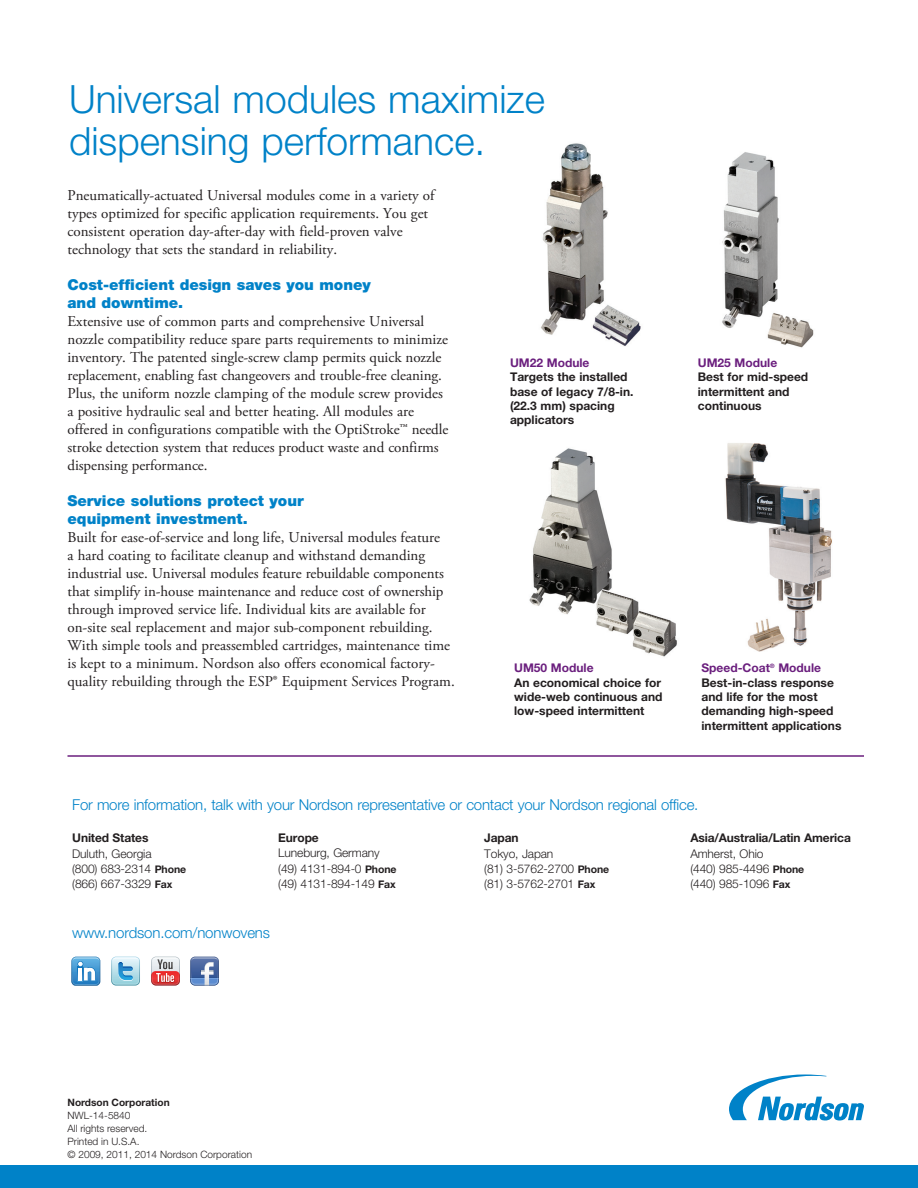
<style>
.page{position:relative;width:918px;height:1188px;background:#fff}
.page>*{position:absolute;margin:0;border:0;box-sizing:border-box;transform-origin:0 0}
.t1{font:300 39px/42px "Helvetica Neue";color:#0082c8}
.t2{font:15px/18px "Adobe Garamond Pro";color:#231f20}
.t3{font:300 15px "Helvetica Neue";letter-spacing:-.015em;color:#0082c8}
.t4{font:900 15px/18px "Helvetica Neue";color:#0082c8}
.t5{font:700 12px/14.4px "Helvetica Neue";color:#231f20}
.t6{font:300 12px "Helvetica Neue LT Std";letter-spacing:-.01em;color:#231f20}
.t7{font:300 12px "Helvetica Neue";letter-spacing:-.01em;color:#231f20}
.t8{font:700 12px "Helvetica Neue";color:#6b1f7e}
.t9{font:300 10.2px/13px "Helvetica Neue";color:#231f20}
.t10{font:700 10.2px "Helvetica Neue";color:#231f20}
.s1{color:#6b1f7e}
.s2{font-weight:700;font-size:10.5px}
</style>
<div class="page">
<img style="left:540px;top:143px;width:101px;height:203px">
<img style="left:722px;top:152px;width:92px;height:196px">
<img style="left:529px;top:448px;width:148px;height:209px">
<img style="left:725px;top:443px;width:107px;height:209px">
<hr style="left:68px;top:755px;width:796px;height:2px;background:#6b1f7e">
<svg style="left:190px;top:957px;width:29px;height:29px"></svg>
<svg style="left:111px;top:957px;width:29px;height:29px"></svg>
<svg style="left:151px;top:957px;width:29px;height:29px"></svg>
<svg style="left:71px;top:957px;width:29px;height:29px"></svg>
<div style="left:0;top:1166px;width:918px;height:22px;background:#0082c8"></div>
<svg style="left:729px;top:1074px;width:135px;height:46px"></svg>
<h1 class="t1" style="left:69px;top:78px;width:477px">Universal modules maximize dispensing performance.</h1>
<p class="t2" style="left:68px;top:187px;width:369px">Pneumatically-actuated Universal modules come in a variety of types optimized for specific application requirements. You get consistent operation day-after-day with field-proven valve technology that sets the standard in reliability.</p>
<p class="t4" style="left:68px;top:275px;width:305px">Cost-efficient design saves you money and downtime.</p>
<p class="t2" style="left:68px;top:313px;width:382px">Extensive use of common parts and comprehensive Universal nozzle compatibility reduce spare parts requirements to minimize inventory. The patented single-screw clamp permits quick nozzle replacement, enabling fast changeovers and trouble-free cleaning.<br>Plus, the uniform nozzle clamping of the module screw provides a positive hydraulic seal and better heating. All modules are offered in configurations compatible with the OptiStroke™ needle stroke detection system that reduces product waste and confirms dispensing performance.</p>
<p class="t4" style="left:68px;top:491px;width:238px">Service solutions protect your equipment investment.</p>
<p class="t2" style="left:68px;top:529px;width:389px">Built for ease-of-service and long life, Universal modules feature<br>a hard coating to facilitate cleanup and withstand demanding industrial use. Universal modules feature rebuildable components that simplify in-house maintenance and reduce cost of ownership through improved service life. Individual kits are available for on-site seal replacement and major sub-component rebuilding.<br>With simple tools and preassembled cartridges, maintenance time is kept to a minimum. Nordson also offers economical factory&shy;quality rebuilding through the ESP® Equipment Services Program.</p>
<p class="t8" style="left:510px;top:355px;width:81px">UM22 Module</p>
<p class="t5" style="left:510px;top:369px;width:125px">Targets the installed base of legacy 7/8-in. (22.3 mm) spacing applicators</p>
<p class="t8" style="left:514px;top:661px;width:81px">UM50 Module</p>
<p class="t5" style="left:514px;top:675px;width:150px">An economical choice for wide-web continuous and low-speed intermittent</p>
<p class="t8" style="left:698px;top:355px;width:81px">UM25 Module</p>
<p class="t5" style="left:698px;top:369px;width:112px">Best for mid-speed intermittent and continuous</p>
<p class="t5" style="left:701px;top:661px;width:142px"><span class="s1">Speed-Coat</span><sup>®</sup> <span class="s1">Module<br></span>Best-in-class response and life for the most demanding high-speed intermittent applications</p>
<p class="t3" style="left:72px;top:796px;width:628px">For more information, talk with your Nordson representative or contact your Nordson regional office.</p>
<p class="t5" style="left:72px;top:830px;width:78px">United States</p>
<p class="t5" style="left:278px;top:830px;width:42px">Europe</p>
<p class="t5" style="left:484px;top:830px;width:36px">Japan</p>
<p class="t5" style="left:690px;top:830px;width:162px">Asia/Australia/Latin America</p>
<p class="t7" style="left:72px;top:846px;width:81px">Duluth, Georgia</p>
<p class="t6" style="left:278px;top:845px;width:103px">Luneburg, Germany</p>
<p class="t7" style="left:484px;top:846px;width:71px">Tokyo, Japan</p>
<p class="t7" style="left:690px;top:846px;width:75px">Amherst, Ohio</p>
<p class="t6" style="left:72px;top:861px;width:115px">(800) 683-2314 <span class="s2">Phone</span></p>
<p class="t6" style="left:278px;top:861px;width:120px">(49) 4131-894-0 <span class="s2">Phone</span></p>
<p class="t6" style="left:484px;top:861px;width:126px">(81) 3-5762-2700 <span class="s2">Phone</span></p>
<p class="t6" style="left:690px;top:861px;width:115px">(440) 985-4496 <span class="s2">Phone</span></p>
<p class="t6" style="left:72px;top:876px;width:102px">(866) 667-3329 <span class="s2">Fax</span></p>
<p class="t6" style="left:278px;top:876px;width:119px">(49) 4131-894-149 <span class="s2">Fax</span></p>
<p class="t6" style="left:484px;top:876px;width:113px">(81) 3-5762-2701 <span class="s2">Fax</span></p>
<p class="t6" style="left:690px;top:876px;width:102px">(440) 985-1096 <span class="s2">Fax</span></p>
<p class="t3" style="left:72px;top:924px;width:199px">www.nordson.com/nonwovens</p>
<p class="t10" style="left:68px;top:1096px;width:104px">Nordson Corporation</p>
<p class="t9" style="left:68px;top:1109px;width:186px">NWL-14-5840<br>All rights reserved.<br>Printed in U.S.A.<br>© 2009, 2011, 2014 Nordson Corporation</p>
</div>
